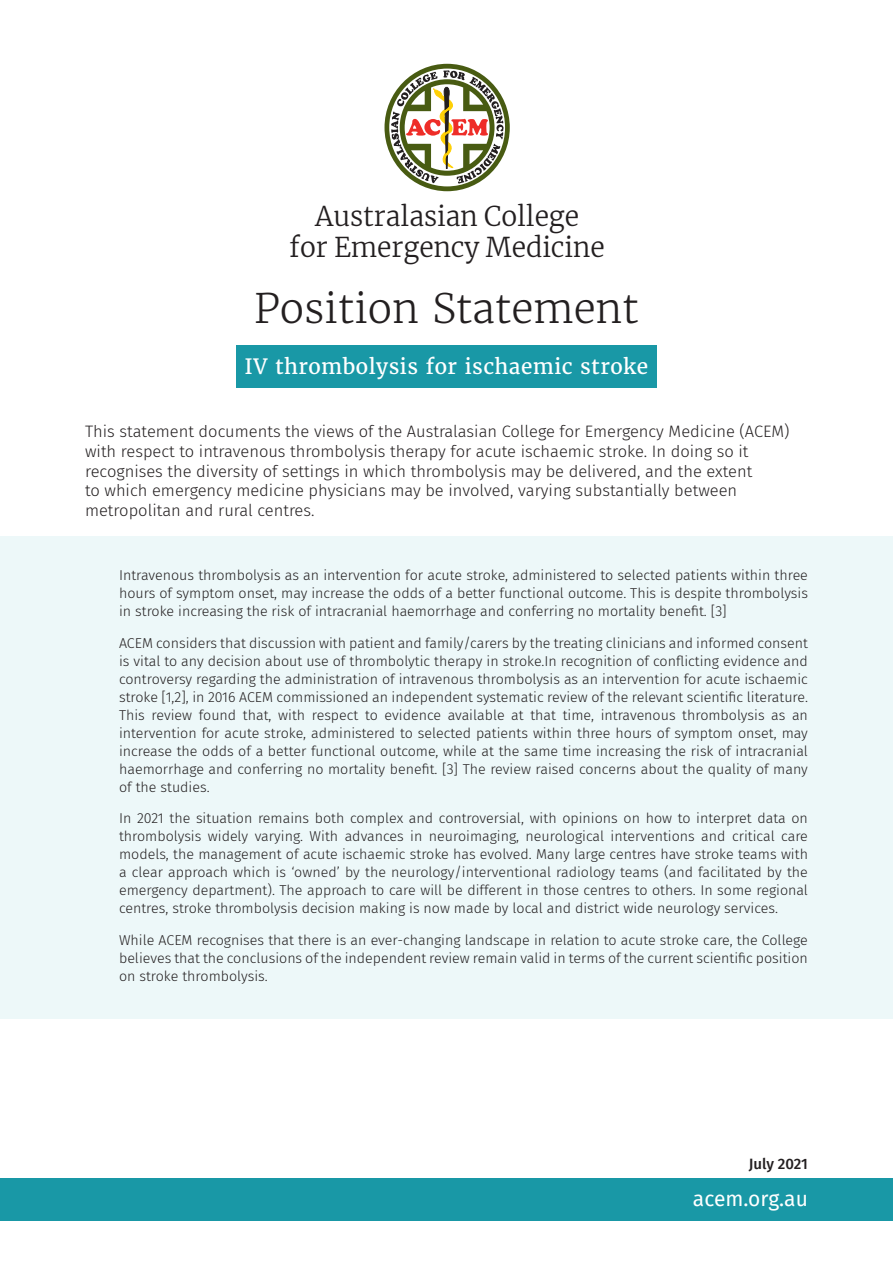
<style>
.page{position:relative;width:893px;height:1263px;background:#fff}
.page>*{position:absolute;margin:0;border:0;box-sizing:border-box;transform-origin:0 0}
.t1{font:300 40.5px "Merriweather";color:#231f20}
.t2{font:300 27px/30.8px "Merriweather";color:#231f20;text-align:center}
.t3{font:21px "Merriweather";letter-spacing:.02em;color:#fff}
.t4{font:21px "Fira Sans";color:#fff}
.t5{font:300 16.5px/19.8px "Fira Sans";color:#231f20}
.t6{font:500 15px "Fira Sans";letter-spacing:-.005em;color:#231f20}
.t7{font:300 14.25px/18px "Fira Sans";color:#231f20;text-align:justify}
</style>
<div class="page">
<svg style="left:384px;top:64px;width:126px;height:127px"></svg>
<div style="left:236px;top:345px;width:421px;height:43px;background:#1998a6"></div>
<div style="left:0;top:536px;width:893px;height:482px;background:#edf8f9"></div>
<div style="left:0;top:1178px;width:893px;height:42px;background:#1998a6"></div>
<h2 class="t2" style="left:290px;top:200px;width:317px">Australasian College<br>for Emergency Medicine</h2>
<h1 class="t1" style="left:254px;top:283px;width:386px">Position Statement</h1>
<h3 class="t3" style="left:245px;top:353px;width:405px">IV thrombolysis for ischaemic stroke</h3>
<p class="t5" style="left:85px;top:421px;width:706px">This statement documents the views of the Australasian College for Emergency Medicine (ACEM) with respect to intravenous thrombolysis therapy for acute ischaemic stroke. In doing so it recognises the diversity of settings in which thrombolysis may be delivered, and the extent<br>to which emergency medicine physicians may be involved, varying substantially between metropolitan and rural centres.</p>
<p class="t7" style="left:119px;top:566px;width:690px">Intravenous thrombolysis as an intervention for acute stroke, administered to selected patients within three hours of symptom onset, may increase the odds of a better functional outcome. This is despite thrombolysis in stroke increasing the risk of intracranial haemorrhage and conferring no mortality benefit. [3]</p>
<p class="t7" style="left:119px;top:634px;width:690px">ACEM considers that discussion with patient and family/carers by the treating clinicians and informed consent is vital to any decision about use of thrombolytic therapy in stroke.In recognition of conflicting evidence and controversy regarding the administration of intravenous thrombolysis as an intervention for acute ischaemic stroke [1,2], in 2016 ACEM commissioned an independent systematic review of the relevant scientific literature.<br>This review found that, with respect to evidence available at that time, intravenous thrombolysis as an intervention for acute stroke, administered to selected patients within three hours of symptom onset, may increase the odds of a better functional outcome, while at the same time increasing the risk of intracranial haemorrhage and conferring no mortality benefit. [3] The review raised concerns about the quality of many of the studies.</p>
<p class="t7" style="left:119px;top:809px;width:690px">In 2021 the situation remains both complex and controversial, with opinions on how to interpret data on thrombolysis widely varying. With advances in neuroimaging, neurological interventions and critical care models, the management of acute ischaemic stroke has evolved. Many large centres have stroke teams with a clear approach which is ‘owned’ by the neurology/interventional radiology teams (and facilitated by the emergency department). The approach to care will be different in those centres to others. In some regional centres, stroke thrombolysis decision making is now made by local and district wide neurology services.</p>
<p class="t7" style="left:119px;top:931px;width:690px">While ACEM recognises that there is an ever-changing landscape in relation to acute stroke care, the College believes that the conclusions of the independent review remain valid in terms of the current scientific position on stroke thrombolysis.</p>
<p class="t6" style="left:749px;top:1151px;width:60px">July 2021</p>
<h3 class="t4" style="left:693px;top:1183px;width:116px">acem.org.au</h3>
<h3 class="t4" style="left:718px;top:1183px;width:116px">acem.org.au</h3>
</div>
